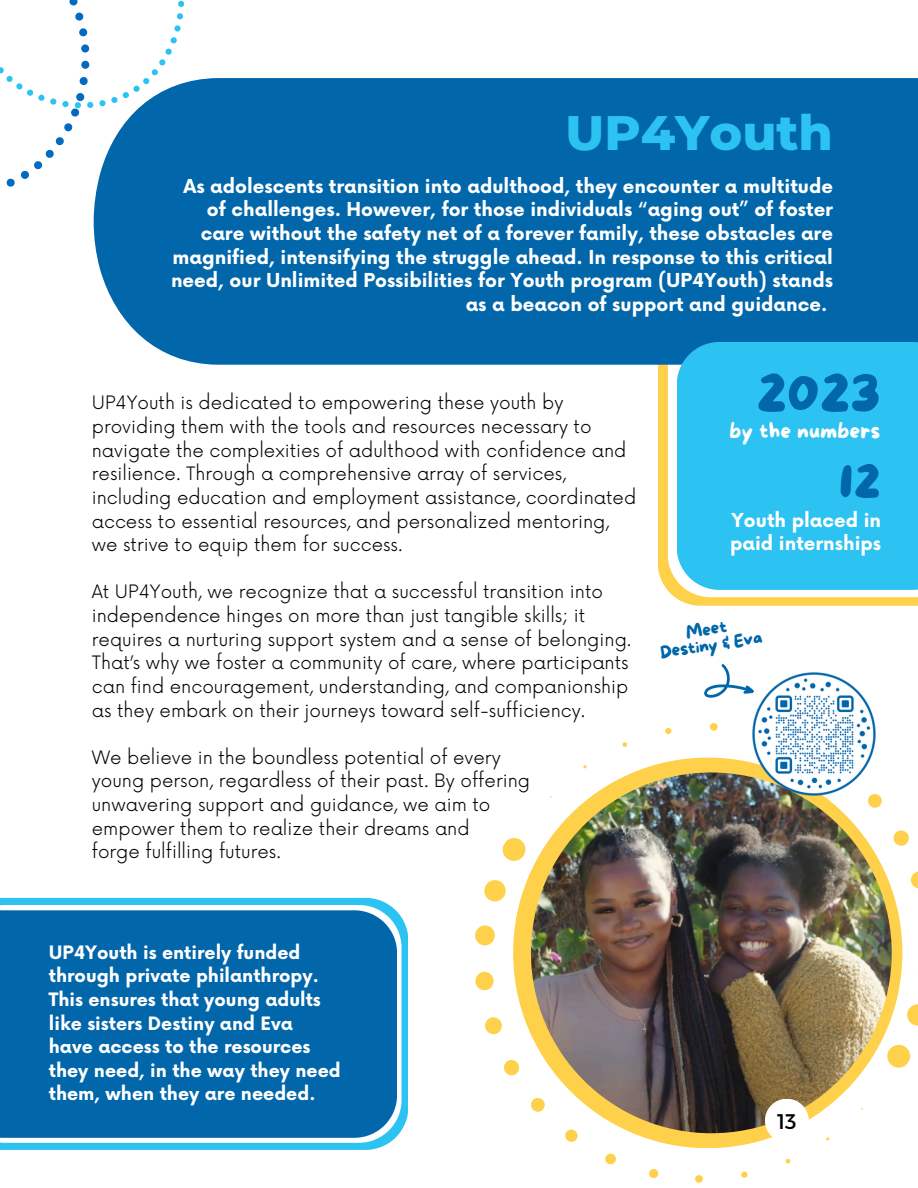
<style>
.page{position:relative;width:918px;height:1188px;background:#fff}
.page>*{position:absolute;margin:0;border:0;box-sizing:border-box;transform-origin:0 0}
.t1{font:52.5px "More Sugar";color:#0166aa}
.t2{font:800 49.35px "Montserrat";color:#2cc2f1}
.t3{font:46.5px "More Sugar";color:#0166aa}
.t4{font:21.15px "Montserrat";color:#000}
.t5{font:21px "More Sugar";color:#fff}
.t6{font:700 18.75px/23.7px "Now";color:#fff}
.t7{font:300 18px/23.7px "Now";color:#000}
.t8{font:700 18px/23.7px "Now";color:#fff}
.t9{font:17.25px "More Sugar";color:#0166aa}
</style>
<div class="page">
<svg style="left:907px;top:1004px;width:11px;height:22px"></svg>
<svg style="left:910px;top:871px;width:8px;height:18px"></svg>
<svg style="left:893px;top:830px;width:16px;height:16px"></svg>
<svg style="left:868px;top:794px;width:14px;height:14px"></svg>
<svg style="left:709px;top:723px;width:9px;height:8px"></svg>
<svg style="left:665px;top:728px;width:7px;height:6px"></svg>
<svg style="left:622px;top:742px;width:6px;height:5px"></svg>
<svg style="left:583px;top:765px;width:4px;height:4px"></svg>
<svg style="left:502px;top:838px;width:24px;height:23px"></svg>
<svg style="left:484px;top:880px;width:22px;height:22px"></svg>
<svg style="left:475px;top:925px;width:20px;height:21px"></svg>
<svg style="left:475px;top:971px;width:19px;height:20px"></svg>
<svg style="left:485px;top:1017px;width:17px;height:18px"></svg>
<svg style="left:504px;top:1060px;width:16px;height:16px"></svg>
<svg style="left:531px;top:1098px;width:14px;height:14px"></svg>
<svg style="left:565px;top:1129px;width:13px;height:13px"></svg>
<svg style="left:605px;top:1153px;width:11px;height:12px"></svg>
<svg style="left:649px;top:1169px;width:10px;height:10px"></svg>
<svg style="left:695px;top:1175px;width:8px;height:8px"></svg>
<svg style="left:741px;top:1171px;width:7px;height:7px"></svg>
<svg style="left:785px;top:1158px;width:6px;height:6px"></svg>
<svg style="left:826px;top:1137px;width:4px;height:4px"></svg>
<svg style="left:887px;top:1044px;width:24px;height:24px"></svg>
<div style="left:513px;top:758px;width:389px;height:390px;background:#ffd049;border-radius:50%"></div>
<img style="left:531px;top:773px;width:361px;height:360px;border-radius:50%">
<svg style="left:658px;top:365px;width:260px;height:241px;background:#ffd45b"></svg>
<svg style="left:668px;top:365px;width:250px;height:232px"></svg>
<svg style="left:704px;top:664px;width:48px;height:34px"></svg>
<div style="left:96px;top:78px;width:822px;height:287px;background:#0166aa"></div>
<div style="left:677px;top:342px;width:241px;height:248px;background:#2cc2f1"></div>
<svg style="left:0;top:0;width:223px;height:255px"></svg>
<img style="left:752px;top:672px;width:124px;height:124px">
<svg style="left:0;top:898px;width:408px;height:252px;background:#3fc7f2"></svg>
<svg style="left:0;top:905px;width:402px;height:238px"></svg>
<div style="left:0;top:910px;width:397px;height:228px;background:#0166aa"></div>
<div style="left:765px;top:1099px;width:44px;height:44px;background:#fff;border-radius:50%"></div>
<p class="t2" style="left:566px;top:102px;width:269px">UP4Youth</p>
<p class="t6" style="left:183px;top:175px;width:651px">As adolescents transition into adulthood, they encounter a multitude</p>
<p class="t6" style="left:207px;top:199px;width:628px">of challenges. However, for those individuals “aging out” of foster</p>
<p class="t6" style="left:201px;top:223px;width:634px">care without the safety net of a forever family, these obstacles are</p>
<p class="t6" style="left:173px;top:246px;width:662px">magnified, intensifying the struggle ahead. In response to this critical</p>
<p class="t6" style="left:171px;top:270px;width:663px">need, our Unlimited Possibilities for Youth program (UP4Youth) stands</p>
<p class="t6" style="left:466px;top:293px;width:363px">as a beacon of support and guidance.</p>
<p class="t7" style="left:92px;top:392px;width:546px">UP4Youth is dedicated to empowering these youth by providing them with the tools and resources necessary to navigate the complexities of adulthood with confidence and resilience. Through a comprehensive array of services, including education and employment assistance, coordinated access to essential resources, and personalized mentoring, we strive to equip them for success.</p>
<p class="t7" style="left:92px;top:581px;width:541px">At UP4Youth, we recognize that a successful transition into independence hinges on more than just tangible skills; it requires a nurturing support system and a sense of belonging.<br>That’s why we foster a community of care, where participants can find encouragement, understanding, and companionship as they embark on their journeys toward self-sufficiency.</p>
<h1 class="t7" style="left:92px;top:746px;width:410px">We believe in the boundless potential of every</h1>
<h4 class="t7" style="left:92px;top:770px;width:440px">young person, regardless of their past. By offering</h4>
<h2 class="t7" style="left:92px;top:794px;width:400px">unwavering support and guidance, we aim to</h2>
<h3 class="t7" style="left:92px;top:817px;width:379px">empower them to realize their dreams and</h3>
<p class="t7" style="left:92px;top:841px;width:191px">forge fulfilling futures.</p>
<p class="t1" style="left:756px;top:364px;width:126px">2023</p>
<p class="t5" style="left:730px;top:419px;width:152px">by the numbers</p>
<p class="t3" style="left:839px;top:455px;width:43px">12</p>
<p class="t6" style="left:730px;top:509px;width:153px">Youth placed in paid internships</p>
<p class="t9" style="left:684px;top:624px;width:43px;rotate:-9deg">Meet</p>
<p class="t9" style="left:659px;top:644px;width:105px;rotate:-9deg">Destiny &amp; Eva</p>
<p class="t8" style="left:49px;top:941px;width:293px">UP4Youth is entirely funded through private philanthropy.<br>This ensures that young adults like sisters Destiny and Eva have access to the resources they need, in the way they need them, when they are needed.</p>
<p class="t4" style="left:777px;top:1108px;width:21px">13</p>
</div>
